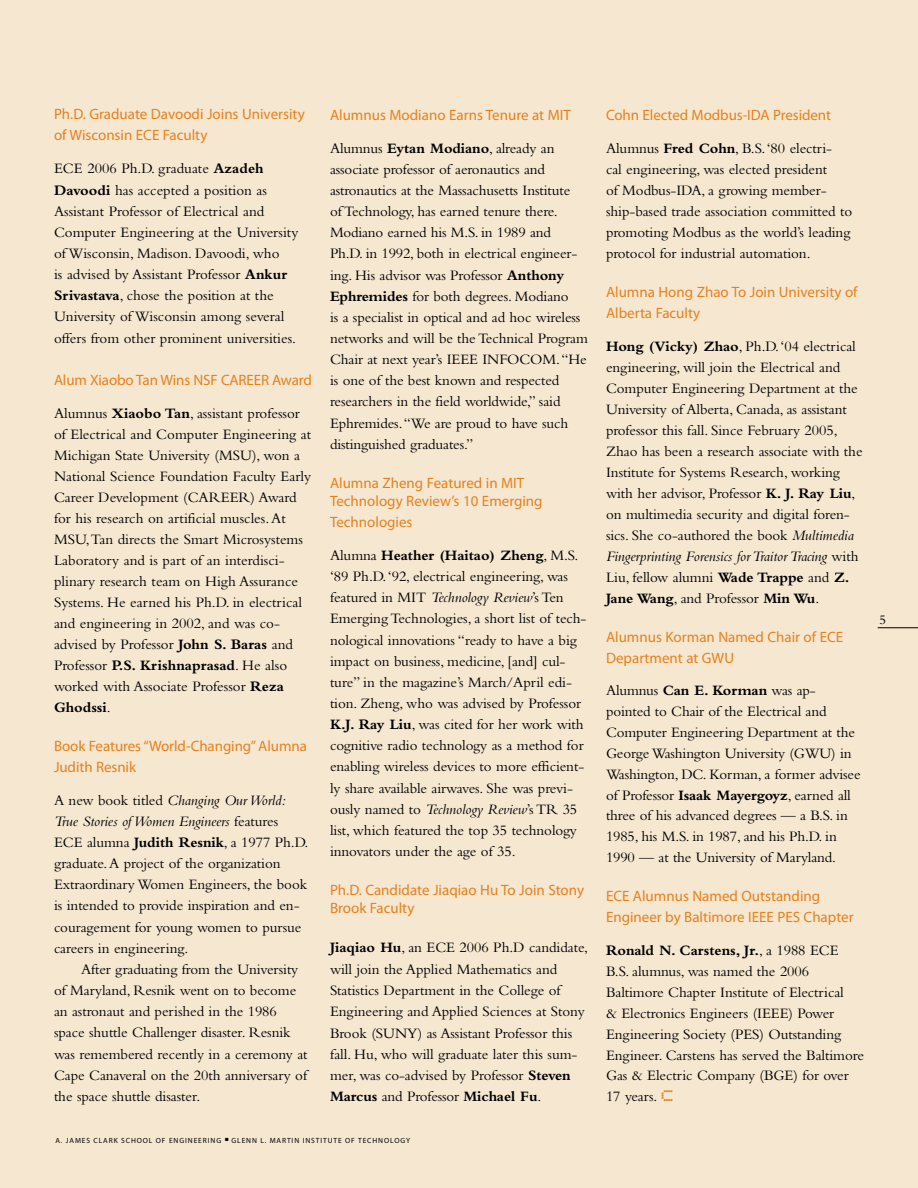
<style>
.page{position:relative;width:918px;height:1188px;background:#f6e7d1}
.page>*{position:absolute;margin:0;border:0;box-sizing:border-box;transform-origin:0 0}
.t1{font:15px/21.1px "Bembo";letter-spacing:-.005em;color:#000}
.t2{font:15px/21px "Myriad Pro";color:#e7811d}
.t3{font:13.5px "Bembo";color:#000}
.t4{font:7.5px "Myriad Pro";letter-spacing:.12em;color:#000}
.s1{font-weight:700}
.s2{font-style:italic}
.s3{font-family:"Bubbledot ICG Coarse Positive";font-size:24px;color:#e7811d}
</style>
<div class="page">
<hr style="left:878px;top:627px;width:40px;height:1px;background:#000">
<p class="t2" style="left:54px;top:103px;width:252px">Ph.D. Graduate Davoodi Joins University of Wisconsin ECE Faculty</p>
<p class="t1" style="left:54px;top:158px;width:246px">ECE 2006 Ph.D. graduate <span class="s1">Azadeh Davoodi</span> has accepted a position as Assistant Professor of Electrical and Computer Engineering at the University of Wisconsin, Madison. Davoodi, who<br>is advised by Assistant Professor <span class="s1">Ankur Srivastava</span>, chose the position at the University of Wisconsin among several offers from other prominent universities.</p>
<p class="t2" style="left:54px;top:369px;width:259px">Alum Xiaobo Tan Wins NSF CAREER Award</p>
<p class="t1" style="left:54px;top:402px;width:259px">Alumnus <span class="s1">Xiaobo Tan</span>, assistant professor of Electrical and Computer Engineering at Michigan State University (MSU), won a National Science Foundation Faculty Early Career Development (CAREER) Award for his research on artificial muscles. At MSU, Tan directs the Smart Microsystems Laboratory and is part of an interdisci&shy;plinary research team on High Assurance Systems. He earned his Ph.D. in electrical and engineering in 2002, and was co&shy;advised by Professor <span class="s1">John S. Baras</span> and Professor <span class="s1">P.S. Krishnaprasad</span>. He also worked with Associate Professor <span class="s1">Reza Ghodssi</span>.</p>
<p class="t2" style="left:54px;top:735px;width:254px">Book Features “World-Changing” Alumna<br>Judith Resnik</p>
<p class="t1" style="left:54px;top:789px;width:256px">A new book titled <span class="s2">Changing Our World:<br>True Stories of Women Engineers</span> features ECE alumna <span class="s1">Judith Resnik</span>, a 1977 Ph.D. graduate. A project of the organization Extraordinary Women Engineers, the book is intended to provide inspiration and en&shy;couragement for young women to pursue careers in engineering.</p>
<p class="t1" style="left:54px;top:958px;width:255px;text-indent:27px">After graduating from the University of Maryland, Resnik went on to become an astronaut and perished in the 1986 space shuttle Challenger disaster. Resnik was remembered recently in a ceremony at Cape Canaveral on the 20th anniversary of the space shuttle disaster.</p>
<p class="t2" style="left:330px;top:104px;width:242px">Alumnus Modiano Earns Tenure at MIT</p>
<p class="t1" style="left:330px;top:137px;width:259px">Alumnus <span class="s1">Eytan Modiano</span>, already an associate professor of aeronautics and astronautics at the Massachusetts Institute<br>of Technology, has earned tenure there.<br>Modiano earned his M.S. in 1989 and<br>Ph.D. in 1992, both in electrical engineer&shy;ing. His advisor was Professor <span class="s1">Anthony Ephremides</span> for both degrees. Modiano<br>is a specialist in optical and ad hoc wireless networks and will be the Technical Program Chair at next year’s IEEE INFOCOM. “He is one of the best known and respected researchers in the field worldwide,” said Ephremides. “We are proud to have such distinguished graduates.”</p>
<p class="t2" style="left:330px;top:473px;width:214px;line-height:18px">Alumna Zheng Featured in MIT<br>Technology Review’s 10 Emerging</p>
<p class="t2" style="left:330px;top:511px;width:84px">Technologies</p>
<p class="t1" style="left:330px;top:544px;width:258px">Alumna <span class="s1">Heather (Haitao) Zheng</span>, M.S. ‘89 Ph.D. ‘92, electrical engineering, was featured in MIT <span class="s2">Technology Review</span>’s Ten Emerging Technologies, a short list of tech&shy;nological innovations “ready to have a big impact on business, medicine, [and] cul&shy;ture” in the magazine’s March/April edi&shy;tion. Zheng, who was advised by Professor <span class="s1">K.J. Ray Liu</span>, was cited for her work with cognitive radio technology as a method for enabling wireless devices to more efficient&shy;ly share available airwaves. She was previ&shy;ously named to <span class="s2">Technology Review</span>’s TR 35 list, which featured the top 35 technology innovators under the age of 35.</p>
<p class="t2" style="left:330px;top:881px;width:256px;line-height:18px">Ph.D. Candidate Jiaqiao Hu To Join Stony<br>Brook Faculty</p>
<p class="t1" style="left:330px;top:937px;width:260px"><span class="s1">Jiaqiao Hu</span>, an ECE 2006 Ph.D candidate, will join the Applied Mathematics and Statistics Department in the College of Engineering and Applied Sciences at Stony Brook (SUNY) as Assistant Professor this fall. Hu, who will graduate later this sum&shy;mer, was co-advised by Professor <span class="s1">Steven Marcus</span> and Professor <span class="s1">Michael Fu</span>.</p>
<p class="t4" style="left:56px;top:1136px;width:21px">A. James</p>
<p class="t4" style="left:94px;top:1136px;width:11px">Clark</p>
<p class="t4" style="left:121px;top:1136px;width:11px">School</p>
<p class="t4" style="left:156px;top:1136px;width:24px">of Engineering</p>
<p class="t4" style="left:232px;top:1136px;width:12px">Glenn</p>
<p class="t4" style="left:260px;top:1136px;width:22px">L. Martin</p>
<p class="t4" style="left:303px;top:1136px;width:9px">Institute</p>
<p class="t4" style="left:345px;top:1136px;width:24px">of Technolog</p>
<p class="t4" style="left:406px;top:1136px;width:6px">y</p>
<p class="t2" style="left:606px;top:104px;width:227px">Cohn Elected Modbus-IDA President</p>
<p class="t1" style="left:606px;top:137px;width:248px">Alumnus <span class="s1">Fred Cohn</span>, B.S. ‘80 electri-<br>cal engineering, was elected president<br>of Modbus-IDA, a growing member&shy;ship-based trade association committed to promoting Modbus as the world’s leading protocol for industrial automation.</p>
<p class="t2" style="left:606px;top:281px;width:253px">Alumna Hong Zhao To Join University of<br>Alberta Faculty</p>
<p class="t1" style="left:606px;top:335px;width:258px"><span class="s1">Hong (Vicky) Zhao</span>, Ph.D. ‘04 electrical engineering, will join the Electrical and Computer Engineering Department at the University of Alberta, Canada, as assistant professor this fall. Since February 2005, Zhao has been a research associate with the Institute for Systems Research, working with her advisor, Professor <span class="s1">K. J. Ray Liu</span>, on multimedia security and digital foren&shy;sics. She co-authored the book <span class="s2">Multimedia Fingerprinting Forensics for Traitor Tracing</span> with Liu, fellow alumni <span class="s1">Wade Trappe</span> and <span class="s1">Z.<br>Jane Wang</span>, and Professor <span class="s1">Min Wu</span>.</p>
<p class="t2" style="left:606px;top:626px;width:239px">Alumnus Korman Named Chair of ECE<br>Department at GWU</p>
<p class="t1" style="left:606px;top:680px;width:256px">Alumnus <span class="s1">Can E. Korman</span> was ap&shy;pointed to Chair of the Electrical and Computer Engineering Department at the George Washington University (GWU) in Washington, DC. Korman, a former advisee of Professor <span class="s1">Isaak Mayergoyz</span>, earned all three of his advanced degrees — a B.S. in 1985, his M.S. in 1987, and his Ph.D. in 1990 — at the University of Maryland.</p>
<p class="t2" style="left:606px;top:886px;width:249px">ECE Alumnus Named Outstanding<br>Engineer by Baltimore IEEE PES Chapter</p>
<p class="t1" style="left:606px;top:940px;width:259px"><span class="s1">Ronald N. Carstens, Jr.</span>, a 1988 ECE B.S. alumnus, was named the 2006<br>Baltimore Chapter Institute of Electrical<br>&amp; Electronics Engineers (IEEE) Power Engineering Society (PES) Outstanding Engineer. Carstens has served the Baltimore Gas &amp; Electric Company (BGE) for over 17 years. <span class="s3">C</span></p>
<p class="t3" style="left:879px;top:612px;width:8px">5</p>
</div>
